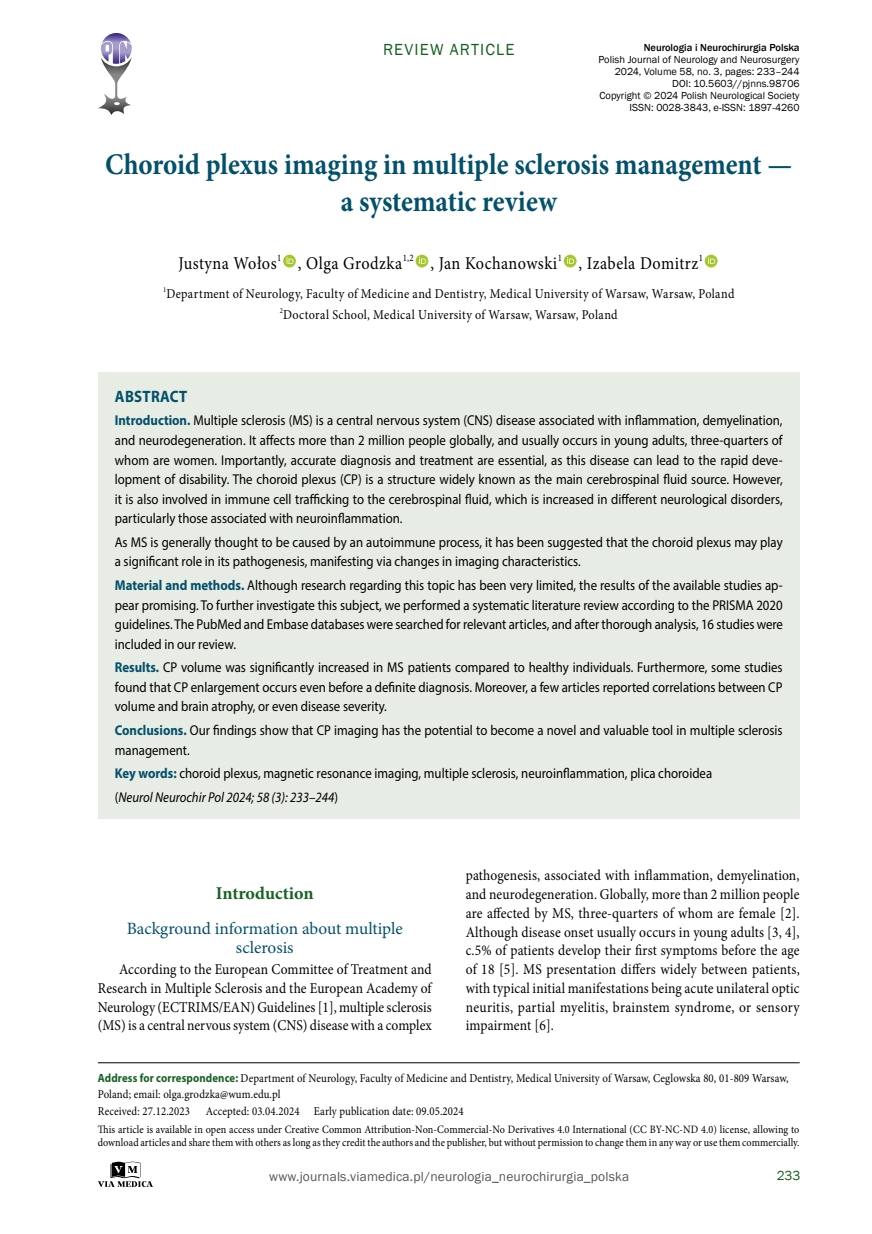
<style>
.page{position:relative;width:872px;height:1234px;background:#fff}
.page>*{position:absolute;margin:0;border:0;box-sizing:border-box;transform-origin:0 0}
.t1{font:700 30px/36.6px "Minion Pro";color:#03506b;text-align:center;scale:.9 1}
.t2{font:18px "Minion Pro";letter-spacing:.025em;color:#000;scale:.9 1}
.t3{font:700 18px "Minion Pro";letter-spacing:-.005em;color:#176222}
.t4{font:17.25px/18.8px "Minion Pro";color:#03506b;text-align:center}
.t5{font:16.5px "Franklin Gothic";letter-spacing:.07em;color:#176222}
.t6{font:700 16.5px "Myriad Pro";letter-spacing:.02em;color:#03506b;scale:.9 1}
.t7{font:15px/18.8px "Minion Pro";letter-spacing:.01em;color:#000;text-align:justify;scale:.9 1}
.t8{font:14.25px/19.5px "Myriad Pro";color:#000;text-align:justify;scale:.9 1}
.t9{font:13.5px/21px "Minion Pro";letter-spacing:.03em;color:#000;text-align:center;scale:.9 1}
.t10{font:13.5px "Franklin Gothic";letter-spacing:.01em;color:#575756}
.t11{font:13.5px "Franklin Gothic";color:#176222}
.t12{font:12px/16.5px "Minion Pro";letter-spacing:.01em;color:#000;scale:.9 1}
.t13{font:11.25px/13.8px "Minion Pro";letter-spacing:.005em;color:#000;scale:.9 1}
.t14{font:10.5px/12px "Franklin Gothic";color:#000;text-align:right}
.t15{font:500 10.5px "Franklin Gothic";color:#000}
.t16{font:9.9px "Minion Pro";color:#000;scale:.9 1}
.s1{font-weight:700;color:#03506b}
.s2{font-style:italic}
.s3{font-family:"Myriad Pro";font-weight:700;color:#176222}
</style>
<div class="page">
<svg style="left:98px;top:1161px;width:55px;height:25px"></svg>
<svg style="left:98px;top:33px;width:34px;height:82px"></svg>
<svg style="left:283px;top:254px;width:13px;height:14px"></svg>
<svg style="left:283px;top:255px;width:13px;height:12px"></svg>
<svg style="left:286px;top:257px;width:7px;height:7px"></svg>
<svg style="left:418px;top:254px;width:11px;height:14px"></svg>
<div style="left:415px;top:255px;width:13px;height:12px;background:#a5c72b;border-radius:50%"></div>
<svg style="left:419px;top:257px;width:7px;height:7px"></svg>
<svg style="left:563px;top:254px;width:14px;height:14px"></svg>
<div style="left:564px;top:255px;width:12px;height:12px;background:#a5c72b;border-radius:50%"></div>
<svg style="left:567px;top:257px;width:7px;height:7px"></svg>
<svg style="left:704px;top:254px;width:14px;height:14px"></svg>
<div style="left:705px;top:255px;width:12px;height:12px;background:#a5c72b;border-radius:50%"></div>
<svg style="left:708px;top:257px;width:7px;height:7px"></svg>
<div style="left:98px;top:372px;width:701px;height:447px;background:#e7ece4"></div>
<hr style="left:98px;top:1062px;width:701px;height:1px;background:#000">
<p class="t5" style="left:383px;top:39px;width:133px">REVIEW ARTICLE</p>
<p class="t15" style="left:643px;top:41px;width:157px">Neurologia i Neurochirurgia Polska</p>
<p class="t14" style="left:598px;top:54px;width:203px">Polish Journal of Neurology and Neurosurgery 2024, Volume 58, no. 3, pages: 233–244<br>DOI: 10.5603//pjnns.98706<br>Copyright © 2024 Polish Neurological Society ISSN: 0028-3843, e-ISSN: 1897-4260</p>
<h1 class="t1" style="left:105px;top:146px;width:765px">Choroid plexus imaging in multiple sclerosis management — a systematic review</h1>
<p class="t2" style="left:178px;top:251px;width:110px">Justyna Wołos</p>
<p class="t16" style="left:277px;top:251px;width:6px">1</p>
<p class="t2" style="left:298px;top:251px;width:117px">, Olga Grodzka</p>
<p class="t16" style="left:403px;top:251px;width:14px">1,2</p>
<p class="t2" style="left:430px;top:251px;width:142px">, Jan Kochanowski</p>
<p class="t16" style="left:558px;top:251px;width:6px">1</p>
<p class="t2" style="left:578px;top:251px;width:134px">, Izabela Domitrz</p>
<p class="t16" style="left:698px;top:251px;width:6px">1</p>
<p class="t9" style="left:163px;top:283px;width:636px"><sup>1</sup>Department of Neurology, Faculty of Medicine and Dentistry, Medical University of Warsaw, Warsaw, Poland<br><sup>2</sup>Doctoral School, Medical University of Warsaw, Warsaw, Poland</p>
<p class="t6" style="left:115px;top:385px;width:82px">ABSTRACT</p>
<p class="t8" style="left:115px;top:410px;width:743px"><span class="s1">Introduction.</span> Multiple sclerosis (MS) is a central nervous system (CNS) disease associated with inflammation, demyelination, and neurodegeneration. It affects more than 2 million people globally, and usually occurs in young adults, three-quarters of whom are women. Importantly, accurate diagnosis and treatment are essential, as this disease can lead to the rapid deve&shy;lopment of disability. The choroid plexus (CP) is a structure widely known as the main cerebrospinal fluid source. However, it is also involved in immune cell trafficking to the cerebrospinal fluid, which is increased in different neurological disorders, particularly those associated with neuroinflammation.</p>
<p class="t8" style="left:115px;top:532px;width:743px">As MS is generally thought to be caused by an autoimmune process, it has been suggested that the choroid plexus may play a significant role in its pathogenesis, manifesting via changes in imaging characteristics.</p>
<p class="t8" style="left:115px;top:575px;width:744px"><span class="s1">Material and methods.</span> Although research regarding this topic has been very limited, the results of the available studies ap&shy;pear promising. To further investigate this subject, we performed a systematic literature review according to the PRISMA 2020 guidelines. The PubMed and Embase databases were searched for relevant articles, and after thorough analysis, 16 studies were included in our review.</p>
<p class="t8" style="left:115px;top:657px;width:743px"><span class="s1">Results.</span> CP volume was significantly increased in MS patients compared to healthy individuals. Furthermore, some studies found that CP enlargement occurs even before a definite diagnosis. Moreover, a few articles reported correlations between CP volume and brain atrophy, or even disease severity.</p>
<p class="t8" style="left:115px;top:720px;width:743px"><span class="s1">Conclusions.</span> Our findings show that CP imaging has the potential to become a novel and valuable tool in multiple sclerosis management.</p>
<p class="t8" style="left:115px;top:761px;width:665px;line-height:23.7px"><span class="s1">Key words:</span> choroid plexus, magnetic resonance imaging, multiple sclerosis, neuroinflammation, plica choroidea (<span class="s2">Neurol Neurochir Pol 2024; 58 (3): 233–244</span>)</p>
<p class="t3" style="left:216px;top:880px;width:99px">Introduction</p>
<p class="t4" style="left:127px;top:919px;width:278px">Background information about multiple sclerosis</p>
<p class="t7" style="left:98px;top:959px;width:372px;text-indent:21px">According to the European Committee of Treatment and Research in Multiple Sclerosis and the European Academy of Neurology (ECTRIMS/EAN) Guidelines [1], multiple sclerosis (MS) is a central nervous system (CNS) disease with a complex</p>
<p class="t7" style="left:466px;top:865px;width:372px">pathogenesis, associated with inflammation, demyelination, and neurodegeneration. Globally, more than 2 million people are affected by MS, three-quarters of whom are female [2].<br>Although disease onset usually occurs in young adults [3, 4], c.5% of patients develop their first symptoms before the age of 18 [5]. MS presentation differs widely between patients, with typical initial manifestations being acute unilateral optic neuritis, partial myelitis, brainstem syndrome, or sensory impairment [6].</p>
<p class="t12" style="left:98px;top:1069px;width:769px"><span class="s3">Address for correspondence:</span> Department of Neurology, Faculty of Medicine and Dentistry, Medical University of Warsaw, Ceglowska 80, 01-809 Warsaw,<br>Poland; email: olga.grodzka@wum.edu.pl<br>Received: 27.12.2023</p>
<p class="t12" style="left:206px;top:1102px;width:288px">Accepted: 03.04.2024 Early publication date: 09.05.2024</p>
<p class="t13" style="left:98px;top:1121px;width:781px">This article is available in open access under Creative Common Attribution-Non-Commercial-No Derivatives 4.0 International (CC BY-NC-ND 4.0) license, allowing to download articles and share them with others as long as they credit the authors and the publisher, but without permission to change them in any way or use them commercially.</p>
<p class="t10" style="left:269px;top:1167px;width:361px">www.journals.viamedica.pl/neurologia_neurochirurgia_polska</p>
<p class="t11" style="left:776px;top:1166px;width:25px">233</p>
</div>
